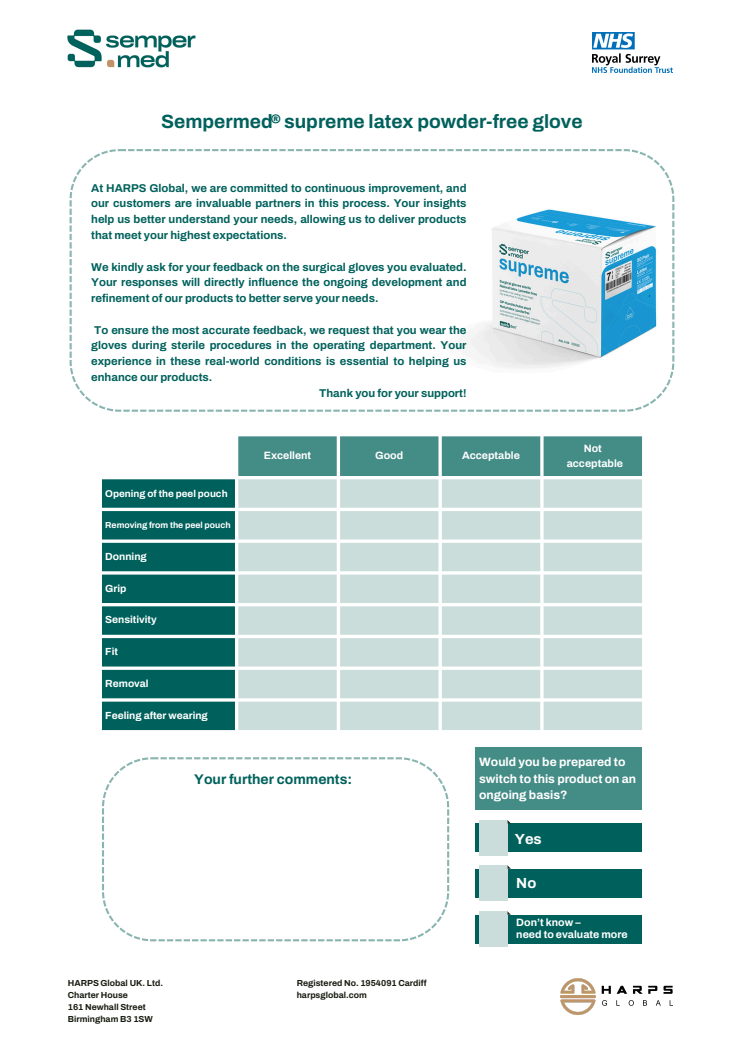
<style>
.page{position:relative;width:744px;height:1053px;background:#fff}
.page>*{position:absolute;margin:0;border:0;box-sizing:border-box;transform-origin:0 0}
.t1{font:700 23.2px "Canva Sans";color:#00615c}
.t2{font:700 19.2px "Archivo";color:#00615c}
.t3{font:700 14.64px "Archivo";color:#fff}
.t4{font:700 14px "Archivo";color:#00615c}
.t5{font:700 12.12px/16.8px "Archivo";color:#fff}
.t6{font:700 11.32px/15.8px "Archivo";color:#00615c;text-align:justify}
.t7{font:700 10.64px/11.7px "Archivo";color:#fff}
.t8{font:700 10.32px "Archivo";color:#fff}
.t9{font:700 9.92px "Archivo";color:#fff}
.t10{font:700 8.72px "Archivo";color:#181c10}
.t11{font:700 8.72px "Archivo";color:#fff}
</style>
<div class="page">
<img style="left:68px;top:30px;width:128px;height:38px">
<svg style="left:102px;top:757px;width:347px;height:184px"></svg>
<svg style="left:70px;top:149px;width:604px;height:262px"></svg>
<img style="left:437px;top:203px;width:231px;height:175px">
<img style="left:593px;top:33px;width:80px;height:40px">
<div style="left:238px;top:436px;width:404px;height:40px;background:#448c86"></div>
<svg style="left:102px;top:479px;width:133px;height:251px;background:#176f6b"></svg>
<svg style="left:238px;top:479px;width:404px;height:251px;background:#d1e0df"></svg>
<div style="left:475px;top:747px;width:167px;height:63px;background:#448c86"></div>
<img style="left:560px;top:978px;width:113px;height:36px">
<div style="left:475px;top:823px;width:167px;height:29px;background:#00615c"></div>
<div style="left:479px;top:820px;width:29px;height:35px;background:#cbdddb"></div>
<div style="left:475px;top:868px;width:167px;height:29px;background:#00615c"></div>
<div style="left:479px;top:865px;width:29px;height:35px;background:#cbdddb"></div>
<div style="left:475px;top:914px;width:167px;height:29px;background:#00615c"></div>
<div style="left:479px;top:911px;width:29px;height:35px;background:#cbdddb"></div>
<p class="t1" style="left:271px;top:106px;width:12px">®</p>
<p class="t2" style="left:161px;top:111px;width:423px">Sempermed supreme latex powder-free glove</p>
<p class="t6" style="left:91px;top:180px;width:377px">At HARPS Global, we are committed to continuous improvement, and our customers are invaluable partners in this process. Your insights help us better understand your needs, allowing us to deliver products that meet your highest expectations.</p>
<h2 class="t6" style="left:91px;top:259px;width:377px">We kindly ask for your feedback on the surgical gloves you evaluated.<br>Your responses will directly influence the ongoing development and refinement of our products to better serve your needs.</h2>
<p class="t6" style="left:94px;top:322px;width:374px">To ensure the most accurate feedback, we request that you wear the</p>
<p class="t6" style="left:91px;top:338px;width:377px">gloves during sterile procedures in the operating department. Your</p>
<p class="t6" style="left:91px;top:353px;width:377px">experience in these real-world conditions is essential to helping us</p>
<p class="t6" style="left:91px;top:369px;width:123px">enhance our products.</p>
<p class="t6" style="left:319px;top:385px;width:149px">Thank you for your support!</p>
<p class="t9" style="left:105px;top:488px;width:124px">Opening of the peel pouch</p>
<p class="t11" style="left:105px;top:520px;width:127px">Removing from the peel pouch</p>
<p class="t8" style="left:105px;top:551px;width:43px">Donning</p>
<p class="t8" style="left:105px;top:582px;width:23px">Grip</p>
<p class="t8" style="left:105px;top:614px;width:53px">Sensitivity</p>
<p class="t8" style="left:105px;top:646px;width:14px">Fit</p>
<p class="t8" style="left:105px;top:678px;width:45px">Removal</p>
<p class="t8" style="left:105px;top:709px;width:104px">Feeling after wearing</p>
<p class="t7" style="left:264px;top:450px;width:49px">Excellent</p>
<h3 class="t7" style="left:375px;top:450px;width:30px">Good</h3>
<h3 class="t7" style="left:462px;top:450px;width:59px">Acceptable</h3>
<h3 class="t7" style="left:584px;top:442px;width:20px">Not</h3>
<p class="t7" style="left:567px;top:457px;width:58px">acceptable</p>
<p class="t4" style="left:194px;top:771px;width:159px">Your further comments:</p>
<p class="t10" style="left:68px;top:978px;width:97px">HARPS Global UK. Ltd.</p>
<p class="t10" style="left:68px;top:990px;width:62px">Charter House</p>
<p class="t10" style="left:68px;top:1002px;width:79px">161 Newhall Street</p>
<h2 class="t10" style="left:68px;top:1014px;width:87px">Birmingham B3 1SW</h2>
<p class="t10" style="left:297px;top:978px;width:131px">Registered No. 1954091 Cardiff</p>
<p class="t10" style="left:297px;top:990px;width:72px">harpsglobal.com</p>
<p class="t5" style="left:479px;top:753px;width:159px">Would you be prepared to switch to this product on an ongoing basis?</p>
<h3 class="t3" style="left:515px;top:831px;width:28px">Yes</h3>
<p class="t3" style="left:516px;top:875px;width:22px">No</p>
<p class="t7" style="left:516px;top:917px;width:113px">Don’t know –<br>need to evaluate more</p>
</div>
